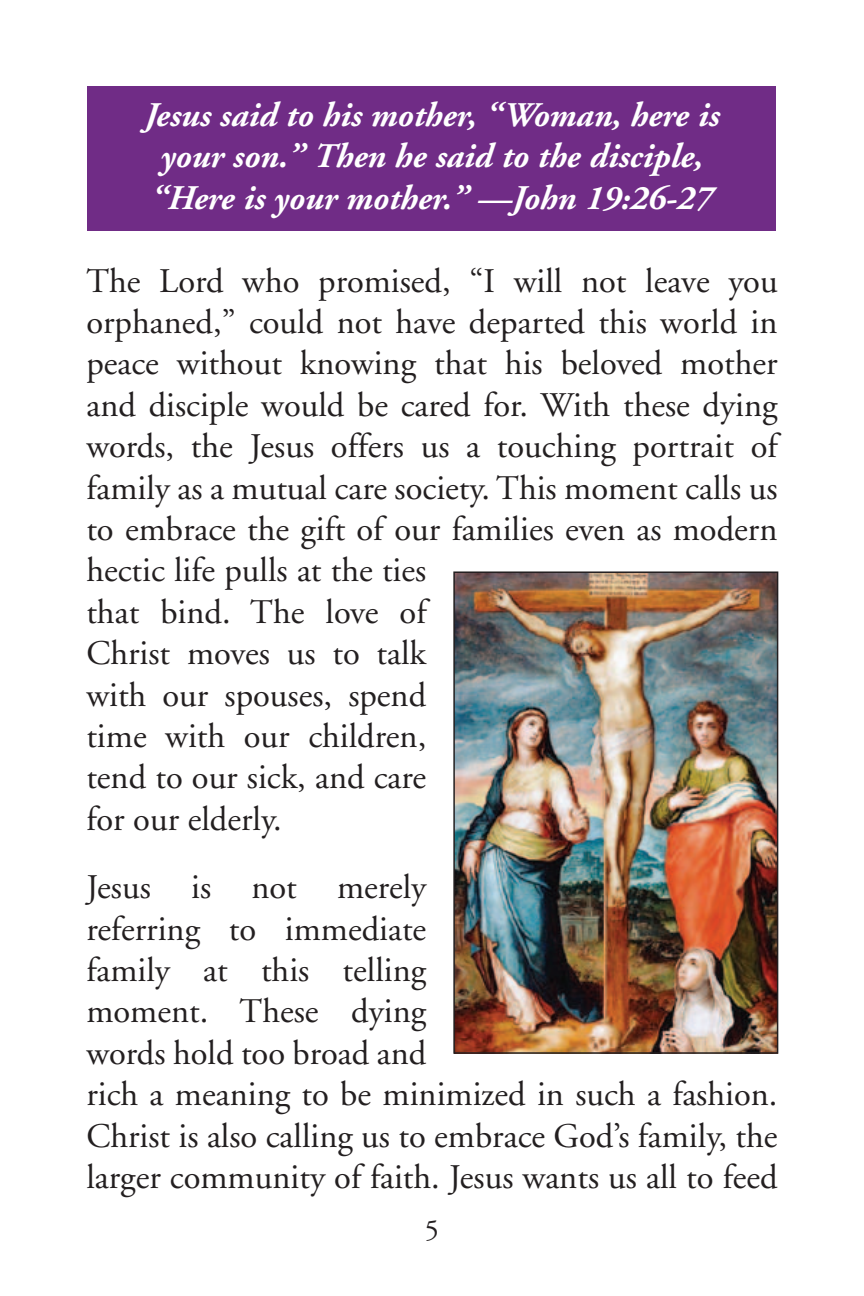
<style>
.page{position:relative;width:864px;height:1296px;background:#fff}
.page>*{position:absolute;margin:0;border:0;box-sizing:border-box;transform-origin:0 0}
.t1{font:34.5px/41.4px "Adobe Garamond";color:#231f20}
.head{font:italic 700 34.5px "Adobe Garamond";color:#fff}
.t2{font:28.5px "Adobe Garamond";color:#231f20}
</style>
<div class="page">
<div style="left:88px;top:86px;width:688px;height:145px;background:#702c86"></div>
<img style="left:456px;top:574px;width:319px;height:477px">
<div style="left:453px;top:571px;width:325px;height:483px;border:2px solid #231f20"></div>
<p class="head" style="left:144px;top:96px;width:577px">Jesus said to his mother, “Woman, here is</p>
<p class="head" style="left:161px;top:138px;width:544px">your son.” Then he said to the disciple,</p>
<p class="head" style="left:151px;top:179px;width:563px">“Here is your mother.” —John 19:26-27</p>
<p class="t1" style="left:86px;top:261px;width:693px">The Lord who promised, “I will not leave you orphaned,” could not have departed this world in peace without knowing that his beloved mother and disciple would be cared for. With these dying words, the Jesus offers us a touching portrait of family as a mutual care society. This moment calls us to embrace the gift of our families even as modern hectic life pulls at the ties<br>that bind. The love of<br>Christ moves us to talk<br>with our spouses, spend<br>time with our children,<br>tend to our sick, and care<br>for our elderly.</p>
<p class="t1" style="left:86px;top:868px;width:693px">Jesus is not merely<br>referring to immediate<br>family at this telling<br>moment. These dying<br>words hold too broad and<br>rich a meaning to be minimized in such a fashion.<br>Christ is also calling us to embrace God’s family, the larger community of faith. Jesus wants us all to feed</p>
<p class="t2" style="left:425px;top:1215px;width:16px">5</p>
</div>
